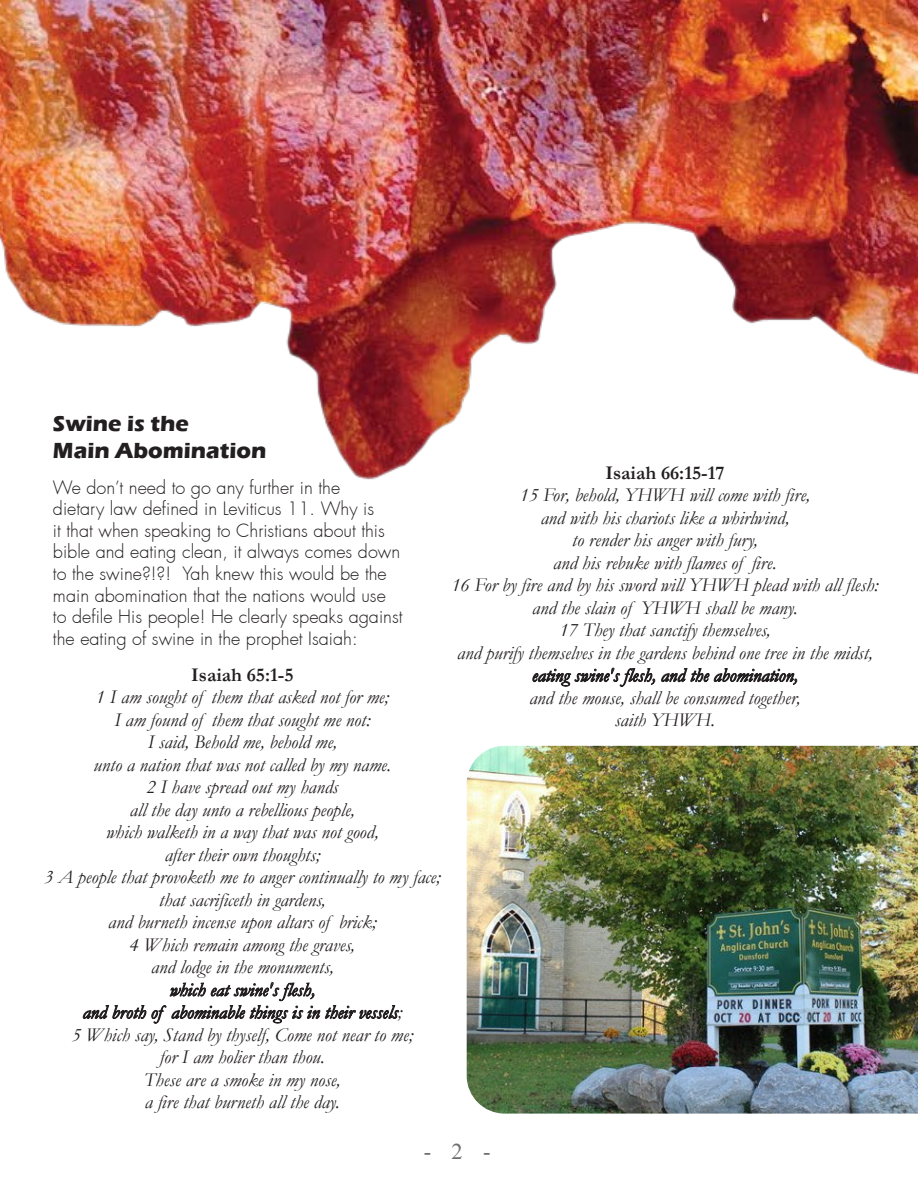
<style>
.page{position:relative;width:918px;height:1188px;background:#fff}
.page>*{position:absolute;margin:0;border:0;box-sizing:border-box;transform-origin:0 0}
.t1{font:700 22.5px/27px "Eras ITC";color:#231f20}
.t2{font:22.5px "Iskoola Pota";color:#6e6f72}
.t3{font:italic 19.5px/22.5px "Garamond";color:#231f20;text-align:center}
.t4{font:700 19.5px "Garamond";color:#231f20}
.t5{font:300 18px/21.6px "Futura";color:#231f20}
</style>
<div class="page">
<img style="left:0;top:0;width:918px;height:480px">
<svg style="left:533px;top:667px;width:122px;height:20px"></svg>
<svg style="left:661px;top:668px;width:136px;height:17px"></svg>
<svg style="left:83px;top:982px;width:316px;height:42px"></svg>
<img style="left:467px;top:746px;width:451px;height:368px">
<p class="t1" style="left:53px;top:410px;width:215px">Swine is the<br>Main Abomination</p>
<p class="t5" style="left:53px;top:477px;width:351px">We don’t need to go any further in the<br>dietary law defined in Leviticus 11. Why is<br>it that when speaking to Christians about this bible and eating clean, it always comes down to the swine?!?! Yah knew this would be the main abomination that the nations would use to defile His people! He clearly speaks against the eating of swine in the prophet Isaiah:</p>
<p class="t4" style="left:605px;top:459px;width:121px">Isaiah 66:15-17</p>
<p class="t3" style="left:451px;top:483px;width:429px">15 For, behold, YHWH will come with fire,<br>and with his chariots like a whirlwind,<br>to render his anger with fury,<br>and his rebuke with flames of fire.<br>16 For by fire and by his sword will YHWH plead with all flesh: and the slain of YHWH shall be many.<br>17 They that sanctify themselves,<br>and purify themselves in the gardens behind one tree in the midst, eating swine's flesh, and the abomination,<br>and the mouse, shall be consumed together,<br>saith YHWH.</p>
<p class="t4" style="left:191px;top:661px;width:104px">Isaiah 65:1-5</p>
<p class="t3" style="left:44px;top:685px;width:398px">1 I am sought of them that asked not for me;<br>I am found of them that sought me not:<br>I said, Behold me, behold me,<br>unto a nation that was not called by my name.<br>2 I have spread out my hands<br>all the day unto a rebellious people,<br>which walketh in a way that was not good,<br>after their own thoughts;<br>3 A people that provoketh me to anger continually to my face; that sacrificeth in gardens,<br>and burneth incense upon altars of brick;<br>4 Which remain among the graves,<br>and lodge in the monuments,<br>which eat swine's flesh,<br>and broth of abominable things is in their vessels;<br>5 Which say, Stand by thyself, Come not near to me;<br>for I am holier than thou.<br>These are a smoke in my nose,<br>a fire that burneth all the day.</p>
<p class="t2" style="left:424px;top:1139px;width:68px">-2-</p>
</div>
